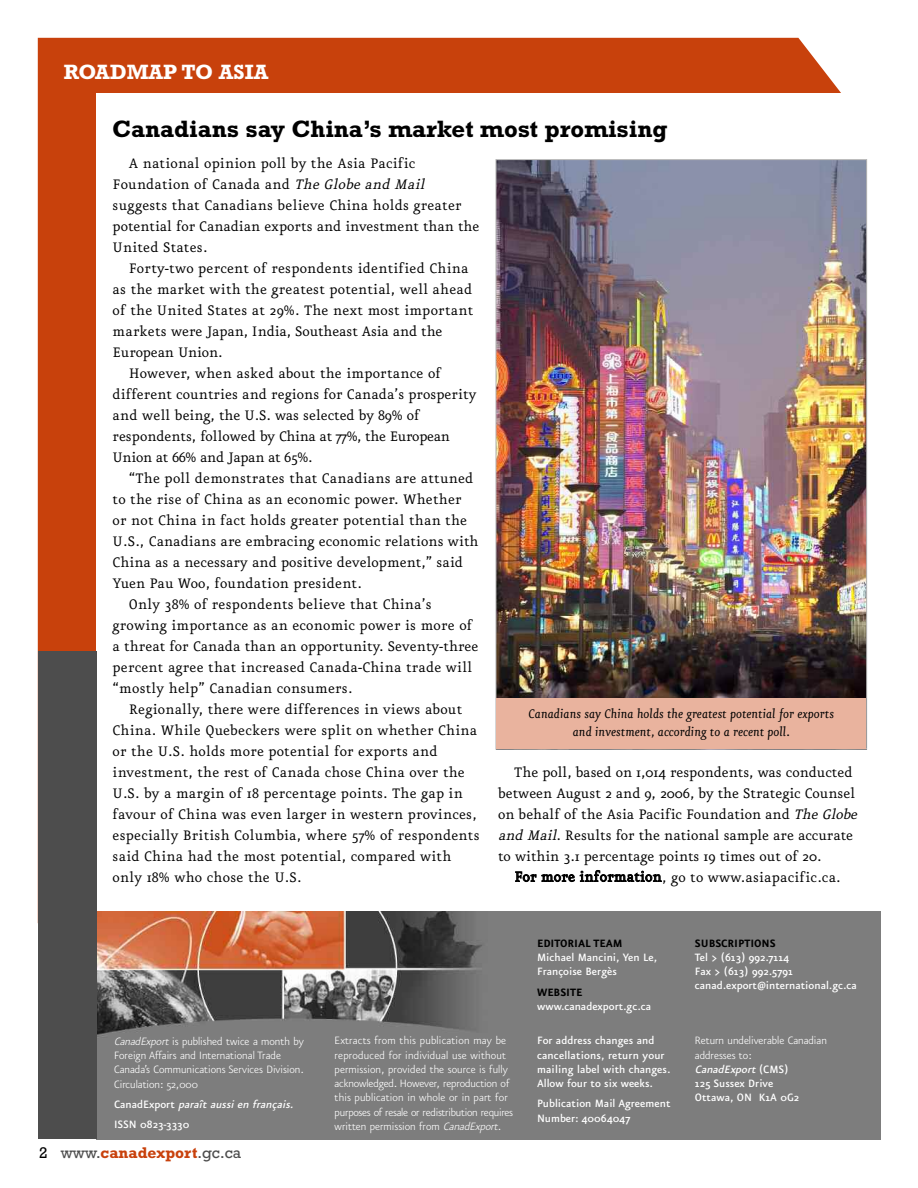
<style>
.page{position:relative;width:918px;height:1188px;background:#fff}
.page>*{position:absolute;margin:0;border:0;box-sizing:border-box;transform-origin:0 0}
.t1{font:700 24px "Rockwell";color:#000}
.t2{font:700 21px "Rockwell";color:#fff}
.t3{font:16.5px/21px "Eureka";letter-spacing:.015em;color:#000}
.t4{font:16.5px "Eureka";letter-spacing:-.005em;color:#000}
.t5{font:16.5px "Eureka";letter-spacing:-.015em;color:#000}
.t6{font:700 15.75px "Rockwell";color:#c8410c}
.t7{font:italic 15px/18px "Eureka";color:#000;text-align:center}
.t8{font:300 12.75px/14.2px "Eureka Sans";color:#fff}
.t9{font:500 12.75px/14.2px "Eureka Sans";color:#fff}
.t10{font:700 12.75px "Eureka Sans";color:#000}
.s1{font-style:italic}
.s2{font-weight:400;color:#000}
.s3{font-weight:400;color:#4d4d4d}
.s4{font-weight:500;font-style:italic}
.s5{font-weight:500}
</style>
<div class="page">
<div style="left:38px;top:38px;width:803px;height:614px;background:#c8410c"></div>
<div style="left:96px;top:93px;width:790px;height:1046px;background:#fff"></div>
<img style="left:96px;top:912px;width:785px;height:227px">
<img style="left:96px;top:912px;width:249px;height:57px">
<div style="left:38px;top:652px;width:58px;height:487px;background:#4d4d4d"></div>
<img style="left:498px;top:161px;width:367px;height:538px">
<div style="left:497px;top:699px;width:369px;height:50px;background:#e9b39e"></div>
<p class="t2" style="left:64px;top:64px;width:206px">ROADMAP TO ASIA</p>
<h1 class="t1" style="left:112px;top:121px;width:556px">Canadians say China’s market most promising</h1>
<p class="t3" style="left:113px;top:152px;width:368px;text-indent:16px">A national opinion poll by the Asia Pacific Foundation of Canada and <span class="s1">The Globe and Mail </span>suggests that Canadians believe China holds greater potential for Canadian exports and investment than the United States.</p>
<p class="t3" style="left:129px;top:257px;width:341px">Forty-two percent of respondents identified China</p>
<p class="t3" style="left:113px;top:278px;width:361px">as the market with the greatest potential, well ahead</p>
<p class="t3" style="left:113px;top:299px;width:362px">of the United States at 29%. The next most important</p>
<p class="t4" style="left:113px;top:321px;width:331px">markets were Japan, India, Southeast Asia and the</p>
<p class="t4" style="left:113px;top:342px;width:111px">European Union.</p>
<p class="t3" style="left:129px;top:362px;width:314px">However, when asked about the importance of</p>
<p class="t3" style="left:113px;top:383px;width:365px">different countries and regions for Canada’s prosperity</p>
<p class="t3" style="left:113px;top:404px;width:309px">and well being, the U.S. was selected by 89% of</p>
<p class="t3" style="left:113px;top:425px;width:339px">respondents, followed by China at 77%, the European</p>
<p class="t5" style="left:113px;top:447px;width:201px">Union at 66% and Japan at 65%.</p>
<p class="t3" style="left:129px;top:467px;width:346px">“The poll demonstrates that Canadians are attuned</p>
<p class="t3" style="left:113px;top:488px;width:351px">to the rise of China as an economic power. Whether</p>
<p class="t3" style="left:113px;top:509px;width:356px">or not China in fact holds greater potential than the</p>
<p class="t3" style="left:113px;top:530px;width:367px">U.S., Canadians are embracing economic relations with</p>
<p class="t3" style="left:113px;top:551px;width:352px">China as a necessary and positive development,” said</p>
<p class="t3" style="left:113px;top:572px;width:251px">Yuen Pau Woo, foundation president.</p>
<p class="t3" style="left:129px;top:593px;width:305px">Only 38% of respondents believe that China’s</p>
<p class="t3" style="left:113px;top:614px;width:362px">growing importance as an economic power is more of</p>
<p class="t3" style="left:113px;top:635px;width:367px">a threat for Canada than an opportunity. Seventy-three</p>
<p class="t3" style="left:113px;top:656px;width:361px">percent agree that increased Canada-China trade will</p>
<p class="t3" style="left:113px;top:677px;width:241px">“mostly help” Canadian consumers.</p>
<p class="t3" style="left:129px;top:698px;width:335px">Regionally, there were differences in views about</p>
<p class="t3" style="left:113px;top:719px;width:366px">China. While Quebeckers were split on whether China</p>
<p class="t3" style="left:113px;top:740px;width:326px">or the U.S. holds more potential for exports and</p>
<p class="t3" style="left:113px;top:761px;width:354px">investment, the rest of Canada chose China over the</p>
<p class="t3" style="left:113px;top:782px;width:352px">U.S. by a margin of 18 percentage points. The gap in</p>
<p class="t3" style="left:113px;top:803px;width:366px">favour of China was even larger in western provinces,</p>
<p class="t3" style="left:113px;top:824px;width:368px">especially British Columbia, where 57% of respondents</p>
<p class="t3" style="left:113px;top:845px;width:340px">said China had the most potential, compared with</p>
<p class="t3" style="left:113px;top:866px;width:190px">only 18% who chose the U.S.</p>
<p class="t7" style="left:529px;top:704px;width:307px">Canadians say China holds the greatest potential for exports and investment, according to a recent poll.</p>
<p class="t3" style="left:498px;top:760px;width:363px;text-indent:16px">The poll, based on 1,014 respondents, was conducted between August 2 and 9, 2006, by the Strategic Counsel on behalf of the Asia Pacific Foundation and <span class="s1">The Globe and Mail</span>. Results for the national sample are accurate to within 3.1 percentage points 19 times out of 20.</p>
<p class="t3" style="left:515px;top:865px;width:328px">For more information, go to www.asiapacific.ca.</p>
<p class="t8" style="left:114px;top:1035px;width:191px"><span class="s1">CanadExport</span>is published twice a month by Foreign Affairs and International Trade Canada’s Communications Services Division.<br>Circulation: 52,000</p>
<p class="t9" style="left:114px;top:1095px;width:183px;line-height:20.2px">Ca n a d Ex p o rt <span class="s1">paraît aussi en français.<br></span>ISSN 0823-3330</p>
<p class="t6" style="left:39px;top:1147px;width:203px"><span class="s2">2</span> <span class="s3">www.</span>canadexport<span class="s3">.gc.ca</span></p>
<p class="t10" style="left:537px;top:938px;width:87px">EDITORIAL TEAM</p>
<p class="t9" style="left:537px;top:951px;width:122px">Michael Mancini, Yen Le,<br>Françoise Bergès</p>
<p class="t10" style="left:537px;top:988px;width:47px">WEBSITE</p>
<p class="t9" style="left:537px;top:1001px;width:116px">www.canadexport.gc.ca</p>
<p class="t8" style="left:335px;top:1035px;width:180px">Extracts from this publication may be reproduced for individual use without permission, provided the source is fully acknowledged. However, reproduction of this publication in whole or in part for purposes of resale or redistribution requires written permission from <span class="s1">CanadExport</span>.</p>
<p class="t9" style="left:537px;top:1035px;width:135px">For address changes and cancellations, return your mailing label with changes.<br>Allow four to six weeks.</p>
<p class="t9" style="left:537px;top:1098px;width:135px">Publication Mail Agreement<br>Number: 40064047</p>
<p class="t10" style="left:695px;top:938px;width:82px">SUBSCRIPTIONS</p>
<p class="t9" style="left:695px;top:951px;width:163px">Tel &gt; (613) 992.7114<br>Fax &gt; (613) 992.5791 canad.export@international.gc.ca</p>
<p class="t8" style="left:695px;top:1035px;width:134px">Return undeliverable Canadian addresses to:<br><span class="s4">CanadExport</span> <span class="s5">( C M S )<br>125 Sussex Drive<br>Ottawa, ON K1A 0G2</span></p>
</div>
